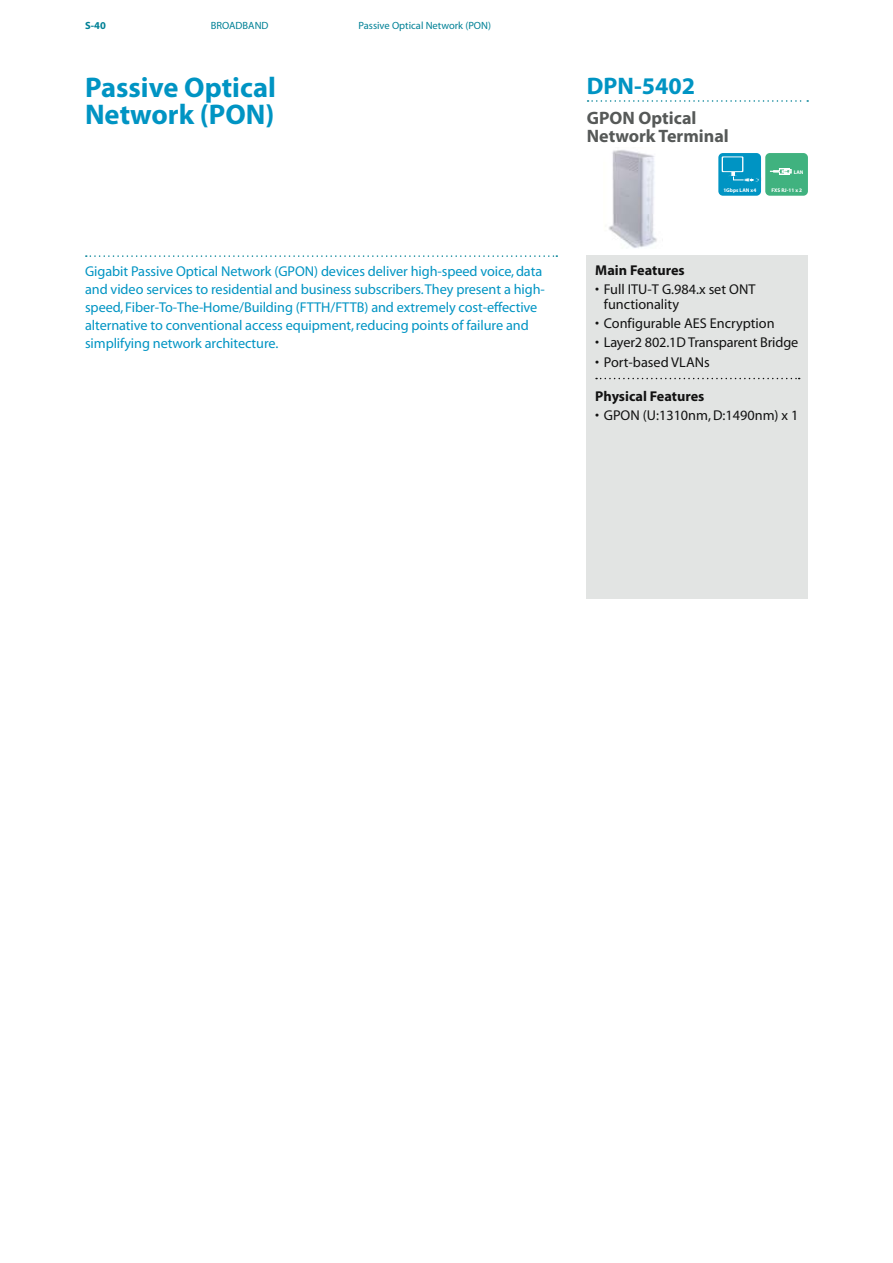
<style>
.page{position:relative;width:893px;height:1263px;background:#fff}
.page>*{position:absolute;margin:0;border:0;box-sizing:border-box;transform-origin:0 0}
.t1{font:700 28.5px/27px "Myriad Pro";color:#0094c3}
.t2{font:700 24px "Myriad Pro";color:#0094c3}
.t3{font:700 18px/18px "Myriad Pro";color:#565958;text-align:center}
.t4{font:14.25px/18px "Myriad";letter-spacing:-.005em;color:#0094c3}
.t5{font:14.25px/15px "Myriad";color:#121212}
.t6{font:700 14.25px "Myriad Pro";color:#121212}
.t7{font:10.5px "Myriad";color:#008196}
.t8{font:700 10.5px "Myriad Pro";color:#008196}
.t9{font:700 5.25px "Myriad Pro";color:#fff}
</style>
<div class="page">
<svg style="left:86px;top:255px;width:471px;height:2px"></svg>
<div style="left:587px;top:255px;width:221px;height:344px;background:#e2e4e3"></div>
<svg style="left:596px;top:378px;width:204px;height:1px"></svg>
<svg style="left:588px;top:100px;width:220px;height:2px"></svg>
<img style="left:609px;top:150px;width:48px;height:98px">
<div style="left:718px;top:153px;width:43px;height:43px;background:#0094c3;border-radius:5px"></div>
<svg style="left:722px;top:156px;width:21px;height:16px"></svg>
<div style="left:723px;top:157px;width:19px;height:14px;background:#0094c3"></div>
<svg style="left:728px;top:168px;width:31px;height:14px"></svg>
<div style="left:765px;top:153px;width:43px;height:43px;background:#40b27f;border-radius:5px"></div>
<svg style="left:770px;top:168px;width:21px;height:7px"></svg>
<p class="t8" style="left:85px;top:19px;width:22px">S-40</p>
<p class="t7" style="left:211px;top:20px;width:52px">BROADBAND</p>
<p class="t7" style="left:358px;top:20px;width:117px">Passive Optical Network (PON</p>
<p class="t7" style="left:488px;top:20px;width:4px">)</p>
<h1 class="t1" style="left:85px;top:73px;width:192px">Passive Optical<br>Network (PON)</h1>
<p class="t4" style="left:85px;top:263px;width:461px;text-indent:229px">) devices deliver high-speed voice, data and video services to residential and business subscribers. They present a high&shy;speed, Fiber-To-The-Home/Building (FTTH/FTTB) and extremely cost-effective alternative to conventional access equipment, reducing points of failure and simplifying network architecture.</p>
<p class="t4" style="left:85px;top:263px;width:212px">Gigabit Passive Optical Network (GPON</p>
<h2 class="t2" style="left:587px;top:70px;width:110px">DPN-5402</h2>
<p class="t3" style="left:587px;top:108px;width:13px">GPO</p>
<p class="t3" style="left:587px;top:108px;width:143px">N Optical<br>Network Terminal</p>
<p class="t9" style="left:794px;top:168px;width:11px">LaN</p>
<p class="t9" style="left:723px;top:186px;width:34px">1gbps LaN x4</p>
<p class="t9" style="left:771px;top:186px;width:32px">FXS rJ-11 x 2</p>
<p class="t6" style="left:595px;top:260px;width:91px">Main Features</p>
<p class="t5" style="left:604px;top:282px;width:153px;text-indent:-9px">• Full ITU-T G.984.x set ONT functionality</p>
<p class="t5" style="left:595px;top:316px;width:181px">• Configurable AES Encryption</p>
<p class="t5" style="left:595px;top:336px;width:204px">• Layer2 802.1D Transparent Bridge</p>
<p class="t5" style="left:595px;top:355px;width:116px">• Port-based VLANs</p>
<p class="t6" style="left:595px;top:387px;width:111px">Physical Features</p>
<p class="t5" style="left:595px;top:408px;width:205px">• GPON (U:1310nm,D:1490nm) x 1</p>
</div>
